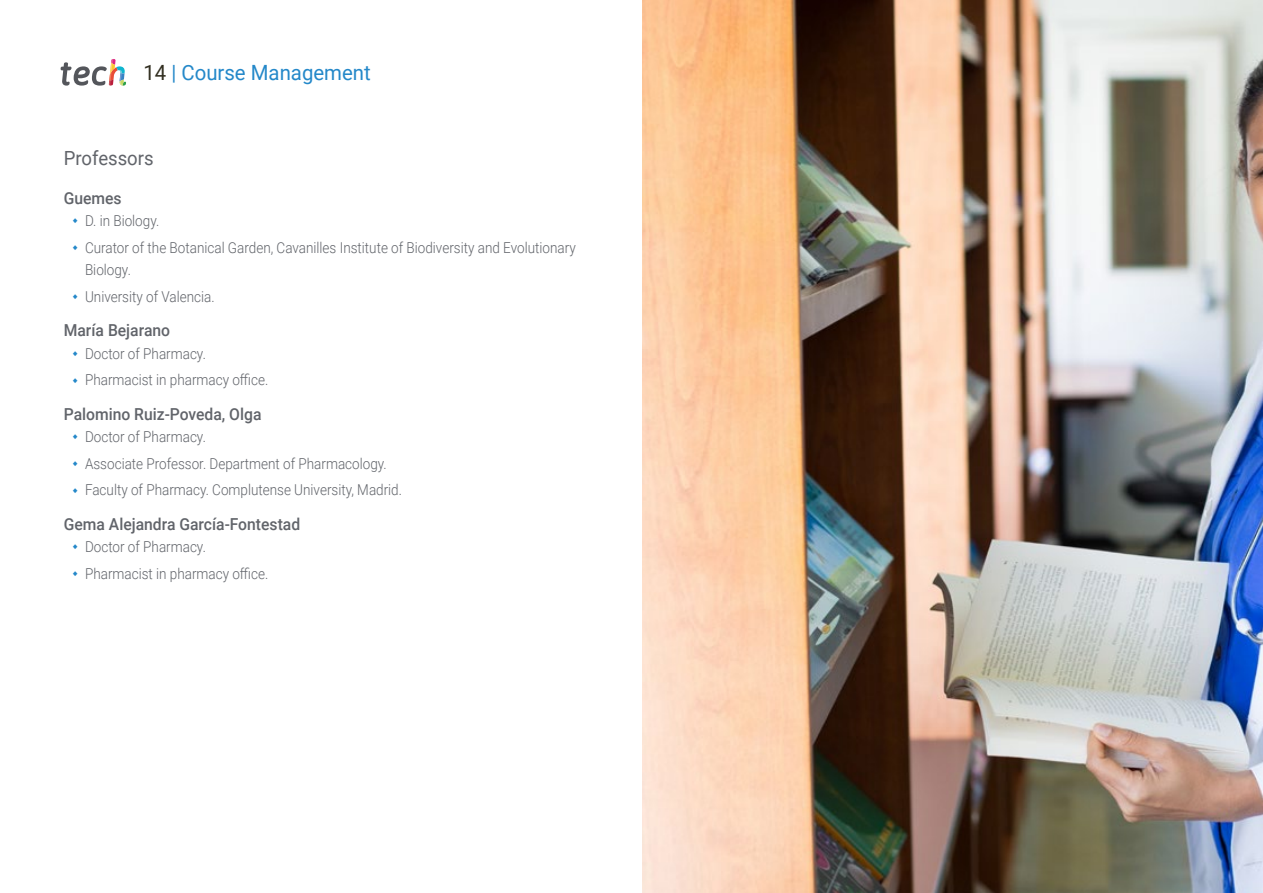
<style>
.page{position:relative;width:1263px;height:893px;background:#fff}
.page>*{position:absolute;margin:0;border:0;box-sizing:border-box;transform-origin:0 0}
.t1{font:21px "Roboto";color:#2488c9}
.t2{font:19.5px "Roboto";color:#61646a;scale:.95 1}
.t3{font:500 16.5px "Roboto";color:#61646a;scale:.95 1}
.t4{font:300 15px/26.7px "Roboto";color:#61646a;scale:.9 1}
.s1{color:#312e20}
</style>
<div class="page">
<svg style="left:61px;top:59px;width:65px;height:27px"></svg>
<img style="left:642px;top:0;width:621px;height:893px">
<h1 class="t1" style="left:144px;top:57px;width:229px"><span class="s1">14</span> | Course Management</h1>
<h2 class="t2" style="left:64px;top:144px;width:96px">Professors</h2>
<p class="t3" style="left:64px;top:186px;width:63px">Guemes</p>
<p class="t4" style="left:85px;top:207px;width:547px">D. in Biology.<br>Curator of the Botanical Garden, Cavanilles Institute of Biodiversity and Evolutionary</p>
<p class="t4" style="left:85px;top:256px;width:145px">Biology.<br>University of Valencia.</p>
<p class="t3" style="left:64px;top:319px;width:113px">María Bejarano</p>
<p class="t4" style="left:85px;top:339px;width:205px">Doctor of Pharmacy.<br>Pharmacist in pharmacy office.</p>
<p class="t3" style="left:64px;top:402px;width:210px">Palomino Ruiz-Poveda, Olga</p>
<p class="t4" style="left:85px;top:423px;width:354px">Doctor of Pharmacy.<br>Associate Professor. Department of Pharmacology.<br>Faculty of Pharmacy. Complutense University, Madrid.</p>
<p class="t3" style="left:64px;top:512px;width:250px">Gema Alejandra García-Fontestad</p>
<p class="t4" style="left:85px;top:533px;width:205px">Doctor of Pharmacy.<br>Pharmacist in pharmacy office.</p>
</div>
